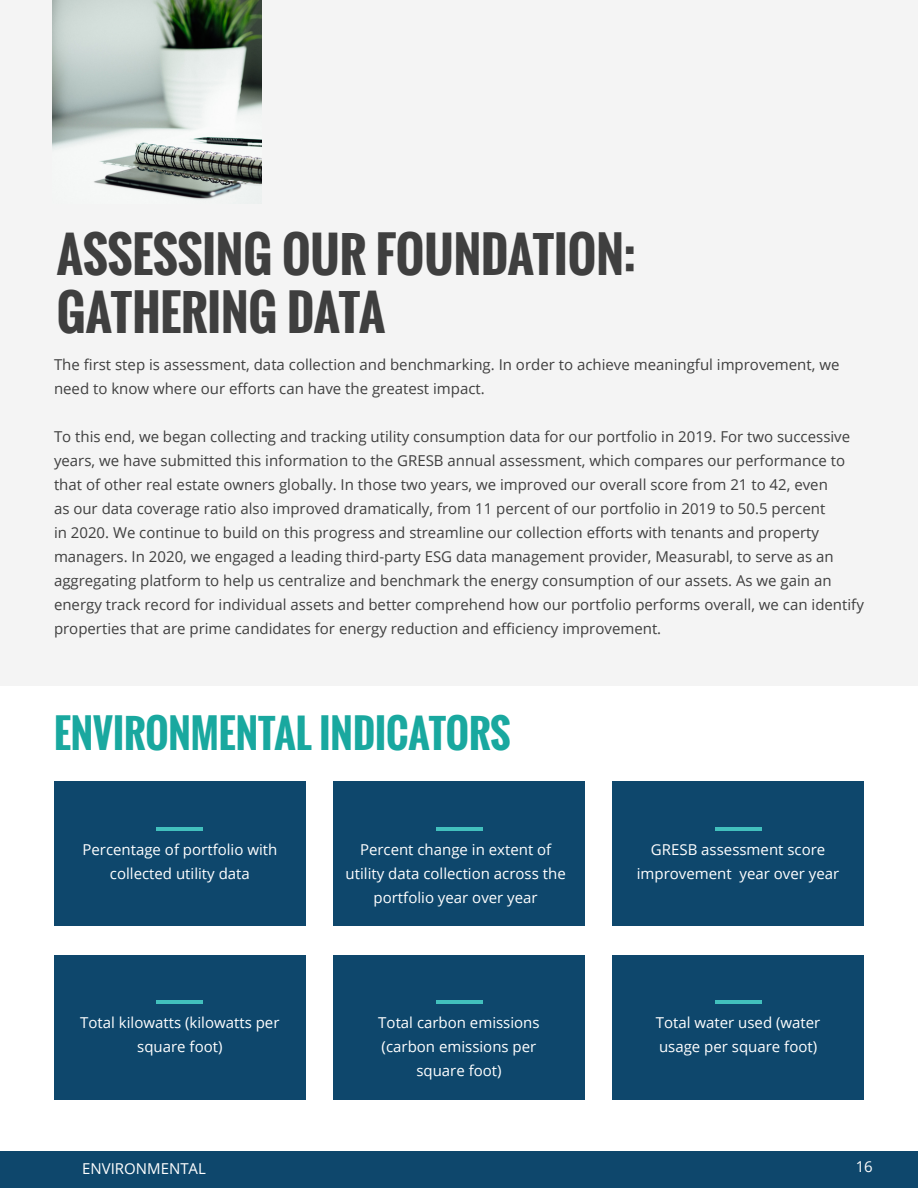
<style>
.page{position:relative;width:918px;height:1188px;background:#fff}
.page>*{position:absolute;margin:0;border:0;box-sizing:border-box;transform-origin:0 0}
.t1{font:700 48px/57.6px "Oswald";color:#3f3f3f}
.t2{font:700 39px "Oswald";color:#19a89f}
.t3{font:15px/24px "Open Sans";color:#3f3f3f}
.t4{font:15px/24px "Open Sans";color:#fff;text-align:center}
</style>
<div class="page">
<div style="left:0;top:1151px;width:918px;height:37px;background:#0e476c"></div>
<div style="left:0;top:0;width:918px;height:686px;background:#f4f4f4"></div>
<div style="left:54px;top:781px;width:252px;height:145px;background:#0e476c"></div>
<div style="left:54px;top:955px;width:252px;height:145px;background:#0e476c"></div>
<div style="left:333px;top:781px;width:252px;height:145px;background:#0e476c"></div>
<div style="left:333px;top:955px;width:252px;height:145px;background:#0e476c"></div>
<div style="left:612px;top:781px;width:252px;height:145px;background:#0e476c"></div>
<div style="left:612px;top:955px;width:252px;height:145px;background:#0e476c"></div>
<img style="left:52px;top:0;width:209px;height:200px">
<hr style="left:157px;top:827px;width:46px;height:4px;background:#42c0bd">
<hr style="left:157px;top:1001px;width:46px;height:3px;background:#42c0bd">
<hr style="left:436px;top:827px;width:46px;height:4px;background:#42c0bd">
<hr style="left:436px;top:1001px;width:46px;height:3px;background:#42c0bd">
<hr style="left:715px;top:827px;width:46px;height:4px;background:#42c0bd">
<hr style="left:715px;top:1001px;width:46px;height:3px;background:#42c0bd">
<p class="t1" style="left:57px;top:226px;width:581px">ASSESSING OUR FOUNDATION:<br>GATHERING DATA</p>
<p class="t3" style="left:54px;top:353px;width:787px">The first step is assessment, data collection and benchmarking. In order to achieve meaningful improvement, we need to know where our efforts can have the greatest impact.</p>
<p class="t3" style="left:54px;top:425px;width:811px">To this end, we began collecting and tracking utility consumption data for our portfolio in 2019. For two successive years, we have submitted this information to the GRESB annual assessment, which compares our performance to that of other real estate owners globally. In those two years, we improved our overall score from 21 to 42, even<br>as our data coverage ratio also improved dramatically, from 11 percent of our portfolio in 2019 to 50.5 percent<br>in 2020. We continue to build on this progress and streamline our collection efforts with tenants and property managers. In 2020, we engaged a leading third-party ESG data management provider, Measurabl, to serve as an aggregating platform to help us centralize and benchmark the energy consumption of our assets. As we gain an energy track record for individual assets and better comprehend how our portfolio performs overall, we can identify properties that are prime candidates for energy reduction and efficiency improvement.</p>
<p class="t2" style="left:54px;top:704px;width:458px">ENVIRONMENTAL INDICATORS</p>
<p class="t4" style="left:82px;top:837px;width:196px">Percentage of portfolio with collected utility data</p>
<p class="t4" style="left:346px;top:837px;width:222px">Percent change in extent of utility data collection across the portfolio year over year</p>
<p class="t4" style="left:637px;top:837px;width:204px">GRESB assessment score improvement year over year</p>
<p class="t4" style="left:80px;top:1011px;width:201px">Total kilowatts (kilowatts per square foot)</p>
<p class="t4" style="left:378px;top:1011px;width:163px">Total carbon emissions (carbon emissions per square foot)</p>
<p class="t4" style="left:656px;top:1011px;width:166px;text-align:left">Total water used (water usage per square foot)</p>
<p class="t4" style="left:82px;top:1156px;width:125px">ENVIRONMENTAL</p>
<p class="t4" style="left:856px;top:1155px;width:19px">16</p>
</div>
